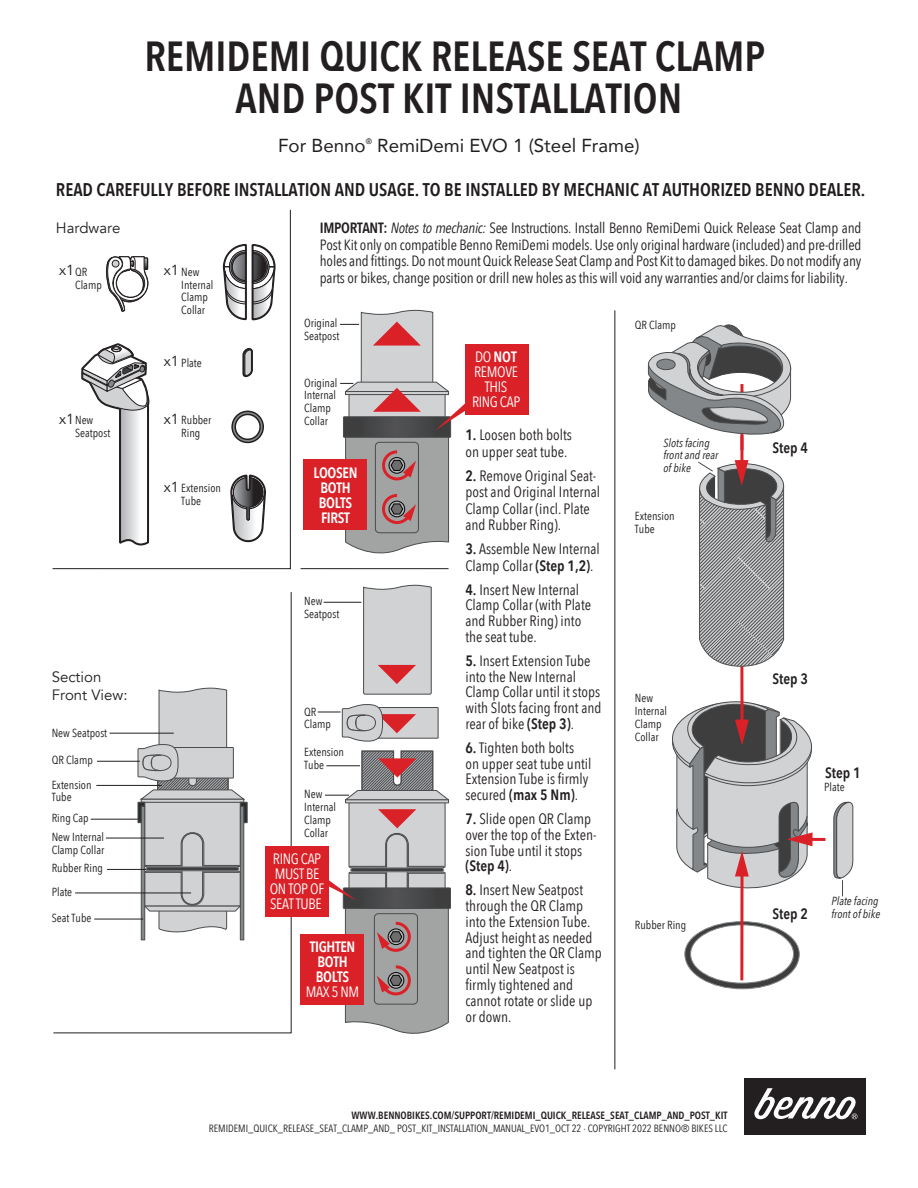
<style>
.page{position:relative;width:918px;height:1188px;background:#fff}
.page>*{position:absolute;margin:0;border:0;box-sizing:border-box;transform-origin:0 0}
.t1{font:600 42px/42px "Avenir Next Condensed";color:#231f20;text-align:center}
.t2{font:18.75px "Avenir";color:#211e1e}
.t3{font:600 18.3px "Avenir Next Condensed";color:#211d1e}
.t4{font:15px/15.8px "Avenir Next Condensed";color:#231f20}
.t5{font:15px/15px "Avenir Next Condensed";letter-spacing:-.025em;color:#fff;text-align:center}
.t6{font:600 15px/15px "Avenir Next Condensed";letter-spacing:-.025em;color:#fff;text-align:center}
.t7{font:15px/18px "Avenir";color:#231f20}
.t8{font:600 15px "Avenir Next Condensed";color:#231f20}
.t9{font:14.85px/16.5px "Avenir Next Condensed";letter-spacing:-.01em;color:#231f20;text-align:justify}
.t10{font:14.55px "Avenir";color:#231f20}
.t11{font:11.7px/12.8px "Avenir Next Condensed";color:#211d1e}
.t12{font:italic 11.7px/12.8px "Avenir Next Condensed";color:#211d1e}
.t13{font:10.5px/12.6px "Avenir Next Condensed";color:#231f20;text-align:right}
.t14{font:7.8px "Avenir";color:#211e1e}
.s1{font-family:"Avenir Next Condensed";font-size:11.7px;color:#211d1e}
.s2{font-family:"Avenir";font-size:14.55px;color:#231f20}
.s3{font-weight:600}
.s4{font-style:italic}
.s5{font-family:"Avenir";font-weight:300}
</style>
<div class="page">
<svg style="left:52px;top:209px;width:239px;height:360px"></svg>
<hr style="left:301px;top:568px;width:148px;height:1px;background:#231f20">
<hr style="left:615px;top:310px;width:1px;height:759px;background:#231f20">
<svg style="left:106px;top:256px;width:45px;height:68px"></svg>
<svg style="left:222px;top:243px;width:54px;height:135px"></svg>
<svg style="left:53px;top:592px;width:239px;height:441px"></svg>
<svg style="left:141px;top:936px;width:4px;height:4px"></svg>
<svg style="left:240px;top:936px;width:4px;height:4px"></svg>
<hr style="left:110px;top:733px;width:64px;height:1px;background:#231f20">
<hr style="left:97px;top:761px;width:43px;height:1px;background:#231f20">
<hr style="left:96px;top:785px;width:66px;height:1px;background:#231f20">
<hr style="left:106px;top:838px;width:58px;height:1px;background:#231f20">
<hr style="left:107px;top:869px;width:39px;height:1px;background:#231f20">
<hr style="left:75px;top:893px;width:116px;height:1px;background:#231f20">
<hr style="left:94px;top:919px;width:49px;height:1px;background:#231f20">
<hr style="left:91px;top:819px;width:47px;height:1px;background:#231f20">
<svg style="left:138px;top:685px;width:110px;height:251px"></svg>
<div style="left:465px;top:344px;width:64px;height:71px;background:#da2128"></div>
<hr style="left:324px;top:602px;width:37px;height:1px;background:#231f20">
<svg style="left:80px;top:342px;width:71px;height:206px"></svg>
<svg style="left:684px;top:921px;width:116px;height:68px"></svg>
<svg style="left:740px;top:667px;width:4px;height:33px"></svg>
<hr style="left:800px;top:838px;width:25px;height:3px;background:#da2128">
<svg style="left:740px;top:893px;width:4px;height:87px"></svg>
<svg style="left:672px;top:700px;width:145px;height:193px"></svg>
<svg style="left:647px;top:324px;width:145px;height:114px"></svg>
<svg style="left:340px;top:309px;width:125px;height:245px"></svg>
<svg style="left:363px;top:584px;width:69px;height:111px;background:#ccc4c6"></svg>
<svg style="left:318px;top:704px;width:121px;height:37px"></svg>
<svg style="left:833px;top:802px;width:20px;height:94px"></svg>
<div style="left:744px;top:1078px;width:122px;height:57px;background:#231f20"></div>
<svg style="left:754px;top:1088px;width:104px;height:31px"></svg>
<svg style="left:274px;top:751px;width:176px;height:283px"></svg>
<div style="left:265px;top:846px;width:64px;height:71px;background:#da2128"></div>
<div style="left:304px;top:460px;width:63px;height:70px;background:#da2128"></div>
<div style="left:301px;top:934px;width:63px;height:70px;background:#da2128"></div>
<svg style="left:230px;top:402px;width:37px;height:141px"></svg>
<hr style="left:740px;top:436px;width:3px;height:41px;background:#da2128">
<svg style="left:698px;top:458px;width:87px;height:209px;background:#9a999a"></svg>
<h1 class="t1" style="left:144px;top:34px;width:623px">REMIDEMI QUICK RELEASE SEAT CLAMP<br>AND POST KIT INSTALLATION</h1>
<p class="t2" style="left:278px;top:130px;width:89px">For Benno</p>
<p class="t14" style="left:366px;top:135px;width:8px">®</p>
<p class="t2" style="left:377px;top:130px;width:264px">RemiDemi EVO 1 (Steel Frame)</p>
<p class="t3" style="left:56px;top:174px;width:811px">READ CAREFULLY BEFORE INSTALLATION AND USAGE. TO BE INSTALLED BY MECHANIC AT AUTHORIZED BENNO DEALER.</p>
<p class="t7" style="left:56px;top:219px;width:66px">Hardware</p>
<p class="t10" style="left:59px;top:262px;width:30px">x1<span class="s1">QR</span></p>
<p class="t11" style="left:75px;top:278px;width:28px">Clamp</p>
<p class="t11" style="left:75px;top:413px;width:37px;text-indent:-16px"><span class="s2">x1</span>New<br>Seatpost</p>
<p class="t7" style="left:52px;top:668px;width:77px">Section<br>Front View:</p>
<p class="t11" style="left:52px;top:726px;width:57px">New Seatpost</p>
<p class="t11" style="left:52px;top:747px;width:43px;line-height:24.3px">QR Clamp<br>Extension</p>
<p class="t11" style="left:52px;top:790px;width:21px">Tube</p>
<p class="t11" style="left:52px;top:830px;width:54px">New Internal<br>Clamp Collar</p>
<p class="t11" style="left:52px;top:861px;width:53px">Rubber Ring</p>
<p class="t11" style="left:52px;top:811px;width:38px">Ring Cap</p>
<p class="t11" style="left:52px;top:885px;width:22px">Plate</p>
<p class="t11" style="left:52px;top:911px;width:41px">Seat Tube</p>
<p class="t11" style="left:181px;top:265px;width:34px;text-indent:-17px"><span class="s2">x1</span> New<br>Internal<br>Clamp<br>Collar</p>
<p class="t11" style="left:164px;top:356px;width:39px"><span class="s2">x1</span> Plate</p>
<p class="t11" style="left:164px;top:413px;width:49px;text-align:center"><span class="s2">x1</span> Rubber<br>Ring</p>
<p class="t11" style="left:164px;top:481px;width:59px;text-align:center"><span class="s2">x1</span> Extension<br>Tube</p>
<p class="t9" style="left:320px;top:219px;width:543px"><span class="s3">IMPORTANT:</span> <span class="s4">Notes to mechanic:</span> See Instructions. Install Benno RemiDemi Quick Release Seat Clamp and Post Kit only on compatible Benno RemiDemi models. Use only original hardware (included) and pre-drilled holes and fittings. Do not mount Quick Release Seat Clamp and Post Kit to damaged bikes. Do not modify any parts or bikes, change position or drill new holes as this will void any warranties and/or claims for liability.</p>
<p class="t11" style="left:304px;top:316px;width:37px">Original<br>Seatpost</p>
<p class="t11" style="left:635px;top:318px;width:43px">QR Clamp</p>
<p class="t11" style="left:304px;top:376px;width:35px">Original<br>Internal<br>Clamp<br>Collar</p>
<p class="t6" style="left:314px;top:465px;width:45px">LOOSEN<br>BOTH<br>BOLTS<br>FIRST</p>
<p class="t11" style="left:304px;top:594px;width:37px">New<br>Seatpost</p>
<p class="t11" style="left:304px;top:705px;width:28px">QR<br>Clamp</p>
<p class="t11" style="left:304px;top:745px;width:41px">Extension<br>Tube</p>
<p class="t11" style="left:304px;top:787px;width:34px">New<br>Internal<br>Clamp<br>Collar</p>
<p class="t5" style="left:270px;top:851px;width:56px">RING CAP<br>MUST BE<br>ON TOP OF<br>SEAT TUBE</p>
<p class="t6" style="left:310px;top:939px;width:47px">TIGHTEN<br>BOTH<br>BOLTS</p>
<p class="t5" style="left:306px;top:984px;width:55px">MAX 5 NM</p>
<p class="t5" style="left:472px;top:349px;width:50px">DO <span class="s3">NOT<br></span>REMOVE<br>THIS<br>RING CAP</p>
<p class="t4" style="left:465px;top:426px;width:108px;line-height:16.5px"><span class="s3">1.</span> Loosen both bolts on upper seat tube.</p>
<p class="t4" style="left:465px;top:466px;width:136px;line-height:16.5px"><span class="s3">2.</span> Remove Original Seat&shy;post and Original Internal<br>Clamp Collar (incl. Plate and Rubber Ring).</p>
<p class="t4" style="left:465px;top:540px;width:136px;line-height:16.5px"><span class="s3">3.</span> Assemble New Internal<br>Clamp Collar <span class="s3">(Step 1,2)</span>.</p>
<p class="t4" style="left:465px;top:581px;width:127px"><span class="s3">4.</span> Insert New Internal<br>Clamp Collar (with Plate and Rubber Ring) into the seat tube.</p>
<p class="t4" style="left:465px;top:652px;width:138px"><span class="s3">5.</span> Insert Extension Tube into the New Internal<br>Clamp Collar until it stops with Slots facing front and rear of bike <span class="s3">(Step 3)</span>.</p>
<p class="t4" style="left:465px;top:739px;width:127px"><span class="s3">6.</span> Tighten both bolts on upper seat tube until<br>Extension Tube is firmly secured <span class="s3">(max 5 Nm)</span>.</p>
<p class="t4" style="left:465px;top:810px;width:133px"><span class="s3">7.</span> Slide open QR Clamp over the top of the Exten&shy;sion Tube until it stops <span class="s3">(Step 4)</span>.</p>
<p class="t4" style="left:465px;top:881px;width:138px"><span class="s3">8.</span> Insert New Seatpost through the QR Clamp into the Extension Tube.<br>Adjust height as needed and tighten the QR Clamp until New Seatpost is firmly tightened and cannot rotate or slide up or down.</p>
<p class="t12" style="left:664px;top:436px;width:56px">Slots facing front and rear of bike</p>
<p class="t11" style="left:635px;top:509px;width:41px">Extension<br>Tube</p>
<p class="t11" style="left:635px;top:691px;width:34px">New<br>Internal<br>Clamp<br>Collar</p>
<p class="t11" style="left:635px;top:918px;width:53px">Rubber Ring</p>
<p class="t8" style="left:772px;top:434px;width:37px">Step 4</p>
<p class="t8" style="left:772px;top:666px;width:37px">Step 3</p>
<p class="t8" style="left:825px;top:760px;width:37px">Step 1</p>
<p class="t11" style="left:824px;top:780px;width:22px">Plate</p>
<p class="t8" style="left:772px;top:901px;width:37px">Step 2</p>
<p class="t12" style="left:832px;top:895px;width:50px">Plate facing front of bike</p>
<p class="t13" style="left:209px;top:1109px;width:520px"><span class="s3">WWW.BENNOBIKES.COM/SUPPORT/REMIDEMI_QUICK_RELEASE_SEAT_CLAMP_AND_POST_KIT<br></span>REMIDEMI_QUICK_RELEASE_SEAT_CLAMP_AND_ POST_KIT_INSTALLATION_MANUAL_EVO1_OCT 22 · COPYRIGHT 2022 BENNO<span class="s5">®</span> BIKES LLC</p>
</div>
